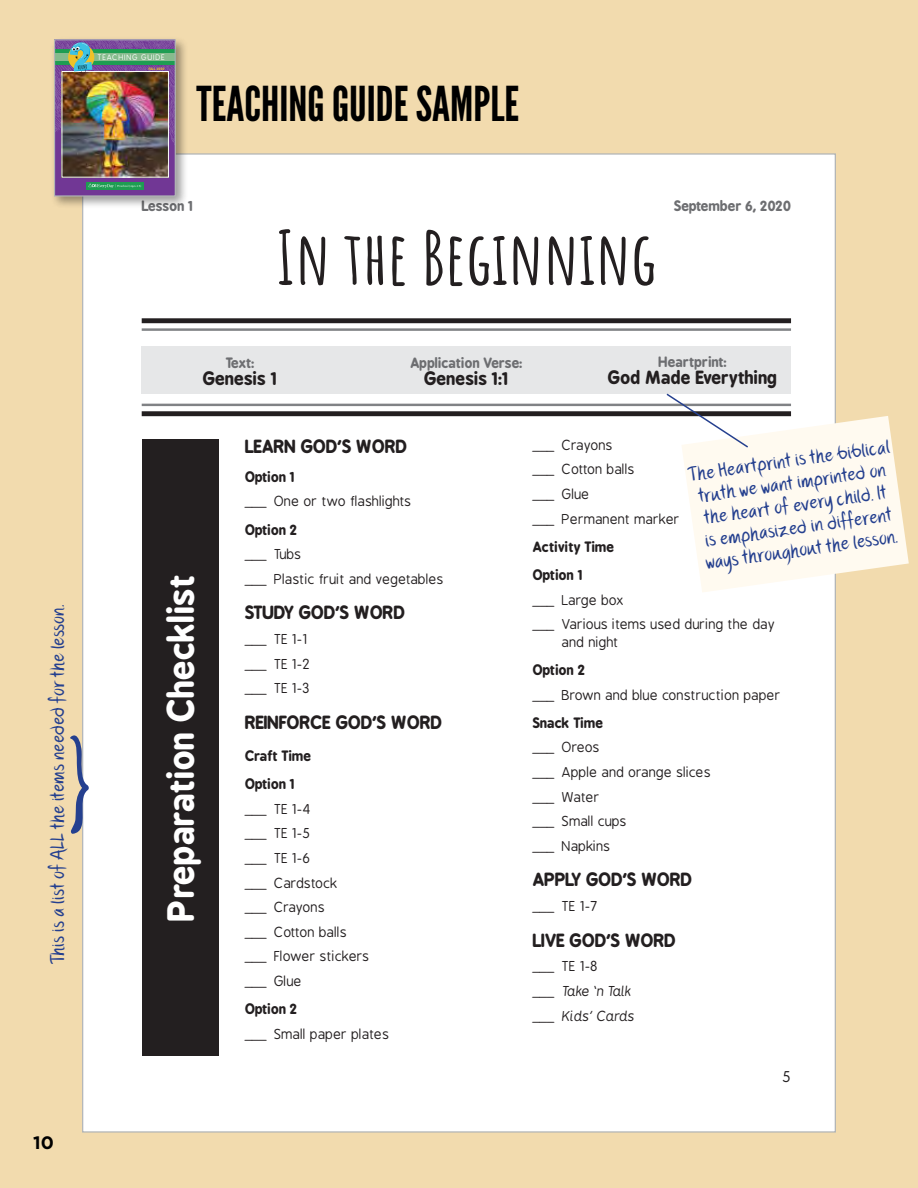
<style>
.page{position:relative;width:918px;height:1188px;background:#f2dbae}
.page>*{position:absolute;margin:0;border:0;box-sizing:border-box;transform-origin:0 0}
.t1{font:700 73.8px "Amatic SC";color:#231f20}
.t2{font:48px "League Gothic";color:#000}
.t3{font:700 34.5px "B Preplay";color:#fff}
.t4{font:19.5px/22.5px "F Pthirdhand";color:#25408f}
.t5{font:700 18px "Gotham";color:#000}
.t6{font:700 17.25px "B Preplay";color:#231f20}
.t7{font:14.7px "B Preplay";color:#231f20}
.t8{font:13.5px/24.6px "B Preplay";color:#231f20}
.t9{font:700 13.5px/28.3px "B Preplay";color:#231f20}
.t10{font:700 13.5px "B Preplay";color:#6d6e71}
.t11{font:italic 13.5px/24.6px "B Preplay";color:#231f20}
.t12{font:7.5px "B Preplay";letter-spacing:.1em;color:#fff}
.t13{font:italic 700 3.15px "B Preplay";letter-spacing:.05em;color:#efc127}
.s1{font-style:normal}
</style>
<div class="page">
<div style="left:83px;top:154px;width:752px;height:978px;background:#fff"></div>
<div style="left:142px;top:346px;width:649px;height:48px;background:#e6e7e8"></div>
<div style="left:142px;top:318px;width:649px;height:5px;background:#231f20"></div>
<hr style="left:142px;top:328px;width:649px;height:3px;background:#808285">
<div style="left:142px;top:411px;width:649px;height:5px;background:#231f20"></div>
<hr style="left:142px;top:404px;width:649px;height:2px;background:#808285">
<div style="left:142px;top:439px;width:76px;height:617px;background:#231f20"></div>
<div style="left:51px;top:36px;width:138px;height:174px;background:#000;opacity:.39"></div>
<div style="left:55px;top:40px;width:120px;height:156px;background:#713795"></div>
<div style="left:86px;top:182px;width:58px;height:7px;background:#1e9d52"></div>
<img style="left:64px;top:146px;width:103px;height:30px">
<div style="left:62px;top:71px;width:107px;height:107px;border:1px solid #fff"></div>
<img style="left:56px;top:41px;width:118px;height:105px">
<svg style="left:89px;top:184px;width:52px;height:4px"></svg>
<div style="left:54px;top:39px;width:122px;height:158px;border:1px solid #b1b4b6"></div>
<svg style="left:70px;top:730px;width:19px;height:104px"></svg>
<svg style="left:665px;top:392px;width:244px;height:201px"></svg>
<p class="t12" style="left:98px;top:54px;width:69px">TEACHING GUIDE</p>
<p class="t13" style="left:149px;top:66px;width:17px">FALL 2020</p>
<h2 class="t2" style="left:197px;top:76px;width:324px">TEACHING GUIDE SAMPLE</h2>
<h3 class="t4" style="left:47px;top:964px;width:361px;rotate:-90deg">This is a list of ALL the items needed for the lesson.</h3>
<h3 class="t5" style="left:33px;top:1131px;width:22px">10</h3>
<p class="t10" style="left:142px;top:198px;width:53px">Lesson 1</p>
<p class="t10" style="left:674px;top:198px;width:119px">September 6, 2020</p>
<h1 class="t1" style="left:276px;top:201px;width:382px">In the Beginning</h1>
<p class="t10" style="left:226px;top:355px;width:30px">Text:</p>
<p class="t6" style="left:203px;top:369px;width:76px">Genesis 1</p>
<p class="t10" style="left:410px;top:355px;width:113px">Application Verse:</p>
<p class="t6" style="left:424px;top:369px;width:86px">Genesis 1:1</p>
<p class="t10" style="left:659px;top:354px;width:70px">Heartprint:</p>
<p class="t6" style="left:608px;top:367px;width:171px">God Made Everything</p>
<h3 class="t3" style="left:160px;top:921px;width:348px;rotate:-90deg">Preparation Checklist</h3>
<p class="t6" style="left:245px;top:436px;width:164px">LEARN GOD’S WORD</p>
<p class="t9" style="left:245px;top:463px;width:52px">Option 1</p>
<p class="t8" style="left:245px;top:490px;width:168px">___ One or two flashlights</p>
<p class="t9" style="left:245px;top:515px;width:54px">Option 2</p>
<p class="t8" style="left:245px;top:542px;width:201px">___ Tubs<br>___ Plastic fruit and vegetables</p>
<p class="t6" style="left:245px;top:603px;width:162px">STUDY GOD’S WORD</p>
<p class="t8" style="left:245px;top:627px;width:67px">___ TE 1-1 ___ TE 1-2 ___ TE 1-3</p>
<p class="t6" style="left:245px;top:712px;width:199px">REINFORCE GOD’S WORD</p>
<p class="t9" style="left:245px;top:742px;width:68px">Craft Time<br>Option 1</p>
<p class="t8" style="left:245px;top:797px;width:126px">___ TE 1-4<br>___ TE 1-5<br>___ TE 1-6<br>___ Cardstock<br>___ Crayons<br>___ Cotton balls ___ Flower stickers ___ Glue</p>
<p class="t9" style="left:245px;top:995px;width:54px">Option 2</p>
<p class="t8" style="left:245px;top:1022px;width:146px">___ Small paper plates</p>
<h3 class="t4" style="left:687px;top:465px;width:205px;rotate:-8deg">The Heartprint is the biblical truth we want imprinted on the heart of every child. It<br>is emphasized in different ways throughout the lesson.</h3>
<p class="t8" style="left:533px;top:433px;width:149px">___ Crayons<br>___ Cotton balls<br>___ Glue<br>___ Permanent marker</p>
<p class="t9" style="left:533px;top:533px;width:83px">Activity Time<br>Option 1</p>
<p class="t8" style="left:533px;top:588px;width:244px">___ Large box<br>___ Various items used during the day</p>
<p class="t8" style="left:562px;top:630px;width:58px">and night</p>
<p class="t9" style="left:533px;top:656px;width:54px">Option 2</p>
<p class="t8" style="left:533px;top:683px;width:250px">___ Brown and blue construction paper</p>
<p class="t9" style="left:533px;top:709px;width:72px">Snack Time</p>
<p class="t8" style="left:533px;top:736px;width:180px">___ Oreos<br>___ Apple and orange slices ___ Water<br>___ Small cups<br>___ Napkins</p>
<p class="t6" style="left:533px;top:870px;width:161px">APPLY GOD’S WORD</p>
<p class="t8" style="left:533px;top:894px;width:67px">___ TE 1-7</p>
<p class="t6" style="left:533px;top:930px;width:145px">LIVE GOD’S WORD</p>
<p class="t11" style="left:533px;top:955px;width:104px"><span class="s1">___ TE 1-8<br>___</span> Take ‘n Talk <span class="s1">___</span> Kids’ Cards</p>
<p class="t7" style="left:783px;top:1069px;width:10px">5</p>
</div>
